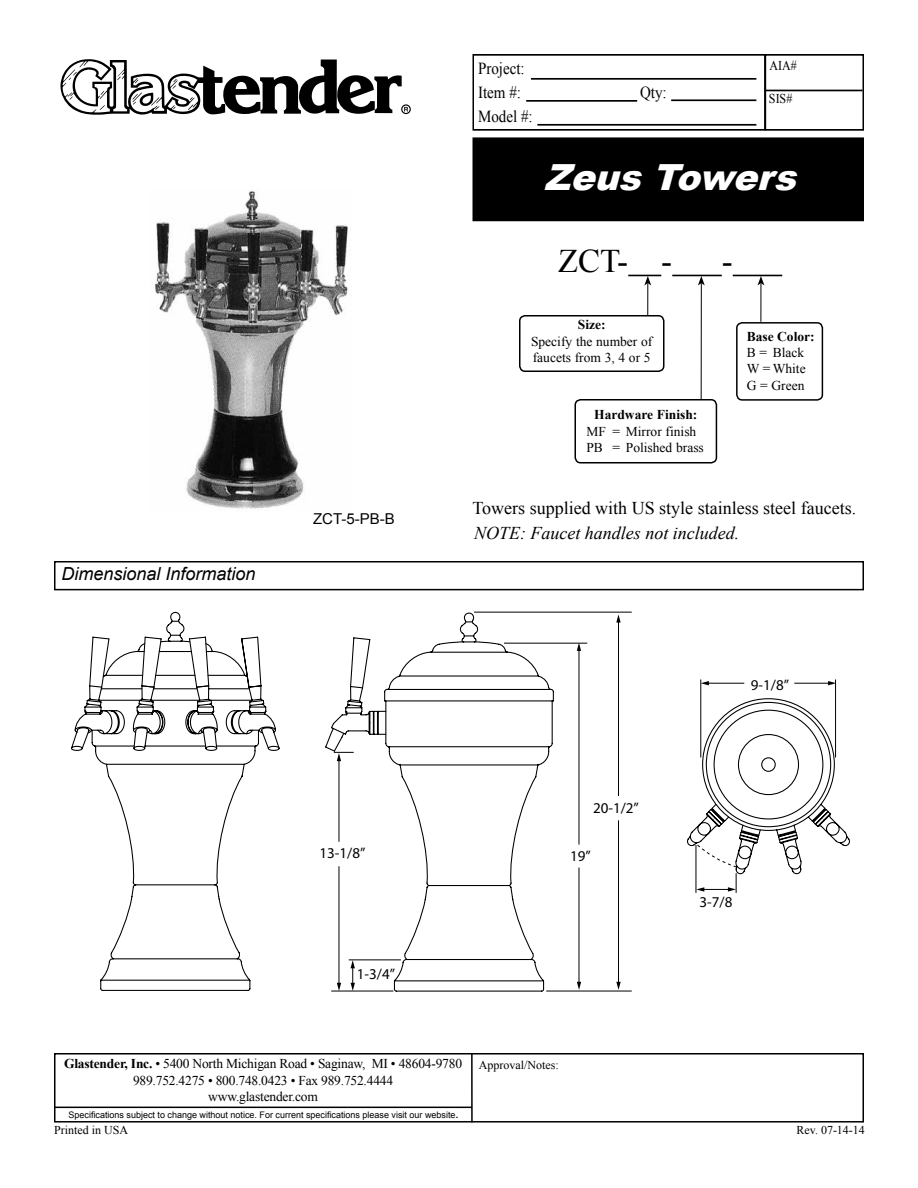
<style>
.page{position:relative;width:918px;height:1188px;background:#fff}
.page>*{position:absolute;margin:0;border:0;box-sizing:border-box;transform-origin:0 0}
.t1{font:italic 900 36px "Arial";color:#fff}
.t2{font:33px "Times New Roman";color:#000}
.t3{font:18px "Times New Roman";color:#000}
.t4{font:italic 18px "Times New Roman";color:#000}
.t5{font:italic 18px "Arial";color:#000}
.t6{font:16.8px/23.5px "Times New Roman";color:#000;scale:.89 1}
.t7{font:15px "Myriad Pro";color:#000}
.t8{font:15px "Arial";color:#000}
.t9{font:13.5px/16.2px "Times New Roman";letter-spacing:-.015em;color:#000}
.t10{font:700 13.5px "Times New Roman";color:#000}
.t11{font:13.5px "Times New Roman";letter-spacing:-.015em;color:#000;scale:.89 1}
.t12{font:12px "Times New Roman";color:#000}
.t13{font:9px "Arial";color:#000}
.s1{font-weight:700}
</style>
<div class="page">
<div style="left:473px;top:138px;width:390px;height:82px;background:#000"></div>
<div style="left:472px;top:137px;width:392px;height:84px;border:2px solid #000"></div>
<div style="left:54px;top:1053px;width:810px;height:70px;border:2px solid #000"></div>
<hr style="left:471px;top:1054px;width:2px;height:68px;background:#000">
<hr style="left:54px;top:1107px;width:418px;height:1px;background:#000">
<div style="left:472px;top:54px;width:294px;height:77px;border:2px solid #000"></div>
<hr style="left:531px;top:78px;width:225px;height:2px;background:#000">
<hr style="left:526px;top:100px;width:111px;height:2px;background:#000">
<hr style="left:671px;top:99px;width:85px;height:2px;background:#000">
<hr style="left:537px;top:124px;width:219px;height:2px;background:#000">
<div style="left:765px;top:54px;width:99px;height:77px;border:2px solid #000"></div>
<hr style="left:765px;top:90px;width:97px;height:1px;background:#000">
<svg style="left:61px;top:59px;width:350px;height:56px"></svg>
<div style="left:54px;top:561px;width:810px;height:29px;border:2px solid #000"></div>
<img style="left:155px;top:191px;width:193px;height:318px">
<div style="left:736px;top:322px;width:87px;height:79px;border:2px solid #000;border-radius:5px"></div>
<hr style="left:628px;top:275px;width:33px;height:1px;background:#000">
<hr style="left:672px;top:275px;width:50px;height:1px;background:#000">
<hr style="left:733px;top:275px;width:49px;height:1px;background:#000">
<hr style="left:647px;top:283px;width:1px;height:32px;background:#000">
<svg style="left:644px;top:276px;width:7px;height:9px"></svg>
<hr style="left:701px;top:283px;width:1px;height:116px;background:#000">
<svg style="left:698px;top:276px;width:7px;height:9px"></svg>
<hr style="left:761px;top:283px;width:1px;height:39px;background:#000">
<svg style="left:758px;top:276px;width:6px;height:9px"></svg>
<div style="left:575px;top:399px;width:142px;height:65px;border:2px solid #000;border-radius:5px"></div>
<div style="left:519px;top:315px;width:146px;height:57px;border:2px solid #000;border-radius:5px"></div>
<svg style="left:71px;top:612px;width:180px;height:379px"></svg>
<svg style="left:89px;top:636px;width:191px;height:239px"></svg>
<svg style="left:325px;top:612px;width:525px;height:380px"></svg>
<svg style="left:346px;top:637px;width:41px;height:98px"></svg>
<hr style="left:474px;top:612px;width:158px;height:1px;background:#010101">
<hr style="left:504px;top:643px;width:83px;height:1px;background:#010101">
<hr style="left:349px;top:960px;width:52px;height:1px;background:#010101">
<hr style="left:331px;top:991px;width:62px;height:1px;background:#010101">
<hr style="left:546px;top:991px;width:86px;height:1px;background:#010101">
<hr style="left:339px;top:760px;width:1px;height:82px;background:#010101">
<svg style="left:334px;top:752px;width:20px;height:9px"></svg>
<hr style="left:339px;top:866px;width:1px;height:118px;background:#010101">
<svg style="left:337px;top:983px;width:4px;height:8px"></svg>
<hr style="left:579px;top:868px;width:1px;height:115px;background:#010101">
<svg style="left:577px;top:982px;width:4px;height:8px"></svg>
<hr style="left:579px;top:649px;width:1px;height:196px;background:#010101">
<svg style="left:577px;top:643px;width:4px;height:8px"></svg>
<hr style="left:618px;top:621px;width:1px;height:175px;background:#010101">
<svg style="left:616px;top:614px;width:5px;height:9px"></svg>
<hr style="left:618px;top:820px;width:1px;height:163px;background:#010101">
<svg style="left:616px;top:982px;width:5px;height:8px"></svg>
<svg style="left:351px;top:960px;width:4px;height:31px"></svg>
<hr style="left:707px;top:683px;width:37px;height:1px;background:#010101">
<svg style="left:701px;top:681px;width:8px;height:4px"></svg>
<hr style="left:794px;top:683px;width:36px;height:1px;background:#010101">
<svg style="left:828px;top:681px;width:7px;height:4px"></svg>
<hr style="left:835px;top:679px;width:1px;height:78px;background:#010101">
<hr style="left:700px;top:679px;width:1px;height:78px;background:#010101">
<svg style="left:695px;top:842px;width:42px;height:51px"></svg>
<p class="t6" style="left:478px;top:57px;width:54px">Project:<br>Item #:</p>
<p class="t6" style="left:478px;top:104px;width:63px">Model #:</p>
<p class="t6" style="left:640px;top:80px;width:31px">Qty:</p>
<p class="t11" style="left:770px;top:56px;width:32px">AIA#</p>
<p class="t11" style="left:769px;top:90px;width:28px">SIS#</p>
<h1 class="t1" style="left:544px;top:151px;width:266px">ZeusTowers</h1>
<h2 class="t2" style="left:558px;top:239px;width:116px">ZCT- -</h2>
<h2 class="t2" style="left:722px;top:239px;width:12px">-</h2>
<h3 class="t5" style="left:61px;top:562px;width:196px">Dimensional Information</h3>
<p class="t8" style="left:313px;top:509px;width:83px">ZCT-5-PB-B</p>
<p class="t10" style="left:578px;top:316px;width:29px">Size:</p>
<p class="t9" style="left:531px;top:333px;width:123px">Specify the number of faucets from 3, 4 or 5</p>
<p class="t10" style="left:594px;top:405px;width:105px">Hardware Finish:</p>
<p class="t9" style="left:586px;top:423px;width:119px">MF = Mirror finish<br>PB = Polished brass</p>
<p class="t10" style="left:747px;top:327px;width:69px">Base Color:</p>
<p class="t9" style="left:747px;top:344px;width:60px;text-align:justify">B = Black W = White G = Green</p>
<h3 class="t3" style="left:472px;top:495px;width:385px">Towers supplied with US style stainless steel faucets.</h3>
<h3 class="t4" style="left:474px;top:521px;width:267px">NOTE: Faucet handles not included.</h3>
<p class="t7" style="left:593px;top:798px;width:47px">20-1/2”</p>
<p class="t7" style="left:751px;top:676px;width:40px">9-1/8”</p>
<p class="t7" style="left:320px;top:844px;width:47px">13-1/8”</p>
<p class="t7" style="left:570px;top:847px;width:22px">19”</p>
<p class="t7" style="left:357px;top:965px;width:40px">1-3/4”</p>
<p class="t7" style="left:700px;top:893px;width:34px">3-7/8</p>
<p class="t9" style="left:64px;top:1056px;width:399px;text-align:center"><span class="s1">Glastender, Inc.</span> • 5400 North Michigan Road • Saginaw, MI • 48604-9780<br>989.752.4275 • 800.748.0423 • Fax 989.752.4444<br>www.glastender.com</p>
<p class="t12" style="left:479px;top:1057px;width:81px">Approval/Notes:</p>
<p class="t13" style="left:69px;top:1108px;width:391px">Specifications subject to change without notice. For current specifications please visit our website<span class="s1">.</span></p>
<p class="t12" style="left:54px;top:1122px;width:76px">Printed in USA</p>
<p class="t12" style="left:796px;top:1122px;width:70px">Rev. 07-14-14</p>
</div>
